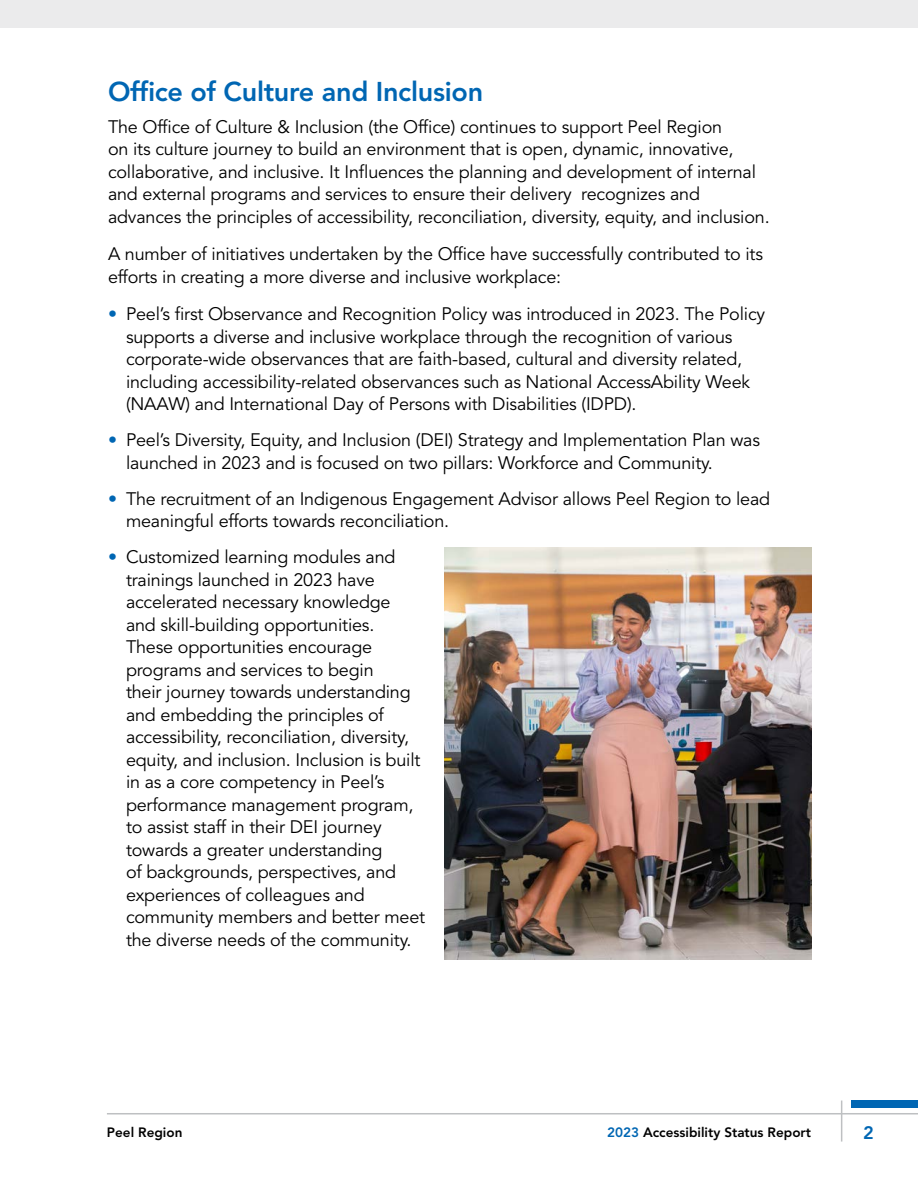
<style>
.page{position:relative;width:918px;height:1188px;background:#fff}
.page>*{position:absolute;margin:0;border:0;box-sizing:border-box;transform-origin:0 0}
.t1{font:800 27px "Avenir LT Std";letter-spacing:-.01em;color:#0066b3}
.t2{font:18px/22.5px "Avenir LT Std";letter-spacing:-.01em;color:#000}
.t3{font:800 18px "Avenir LT Std";color:#0066b3}
.t4{font:800 13.5px "Avenir LT Std";color:#000}
.s1{font-weight:900;color:#0066b3}
.s2{color:#0066b3}
</style>
<div class="page">
<hr style="left:107px;top:1113px;width:811px;height:1px;background:#bec0c2">
<hr style="left:841px;top:1101px;width:1px;height:41px;background:#bec0c2">
<div style="left:852px;top:1101px;width:66px;height:7px;background:#0066b3"></div>
<div style="left:0;top:0;width:918px;height:28px;background:#ebebec"></div>
<img style="left:445px;top:548px;width:366px;height:411px">
<h3 class="t1" style="left:108px;top:76px;width:377px">Office of Culture and Inclusion</h3>
<p class="t2" style="left:108px;top:116px;width:663px">The Office of Culture &amp; Inclusion (the Office) continues to support Peel Region<br>on its culture journey to build an environment that is open, dynamic, innovative, collaborative, and inclusive. It Influences the planning and development of internal and external programs and services to ensure their delivery recognizes and advances the principles of accessibility, reconciliation, diversity, equity, and inclusion.</p>
<p class="t2" style="left:108px;top:243px;width:657px">A number of initiatives undertaken by the Office have successfully contributed to its efforts in creating a more diverse and inclusive workplace:</p>
<p class="t2" style="left:126px;top:303px;width:641px;text-indent:-18px"><span class="s1">•</span> Peel’s first Observance and Recognition Policy was introduced in 2023. The Policy supports a diverse and inclusive workplace through the recognition of various corporate-wide observances that are faith-based, cultural and diversity related, including accessibility-related observances such as National AccessAbility Week (NAAW) and International Day of Persons with Disabilities (IDPD).</p>
<p class="t2" style="left:126px;top:429px;width:636px;text-indent:-18px"><span class="s1">•</span> Peel’s Diversity, Equity, and Inclusion (DEI) Strategy and Implementation Plan was launched in 2023 and is focused on two pillars: Workforce and Community.</p>
<p class="t2" style="left:126px;top:488px;width:646px;text-indent:-18px"><span class="s1">•</span> The recruitment of an Indigenous Engagement Advisor allows Peel Region to lead meaningful efforts towards reconciliation.</p>
<p class="t2" style="left:126px;top:546px;width:301px;text-indent:-18px"><span class="s1">•</span> Customized learning modules and trainings launched in 2023 have accelerated necessary knowledge<br>and skill-building opportunities.<br>These opportunities encourage programs and services to begin<br>their journey towards understanding and embedding the principles of accessibility, reconciliation, diversity, equity, and inclusion. Inclusion is built in as a core competency in Peel’s performance management program, to assist staff in their DEI journey towards a greater understanding<br>of backgrounds, perspectives, and experiences of colleagues and community members and better meet the diverse needs of the community.</p>
<p class="t4" style="left:107px;top:1124px;width:77px">Peel Region</p>
<p class="t4" style="left:607px;top:1124px;width:205px"><span class="s2">2023</span> Accessibility Status Report</p>
<p class="t3" style="left:863px;top:1122px;width:12px">2</p>
</div>
